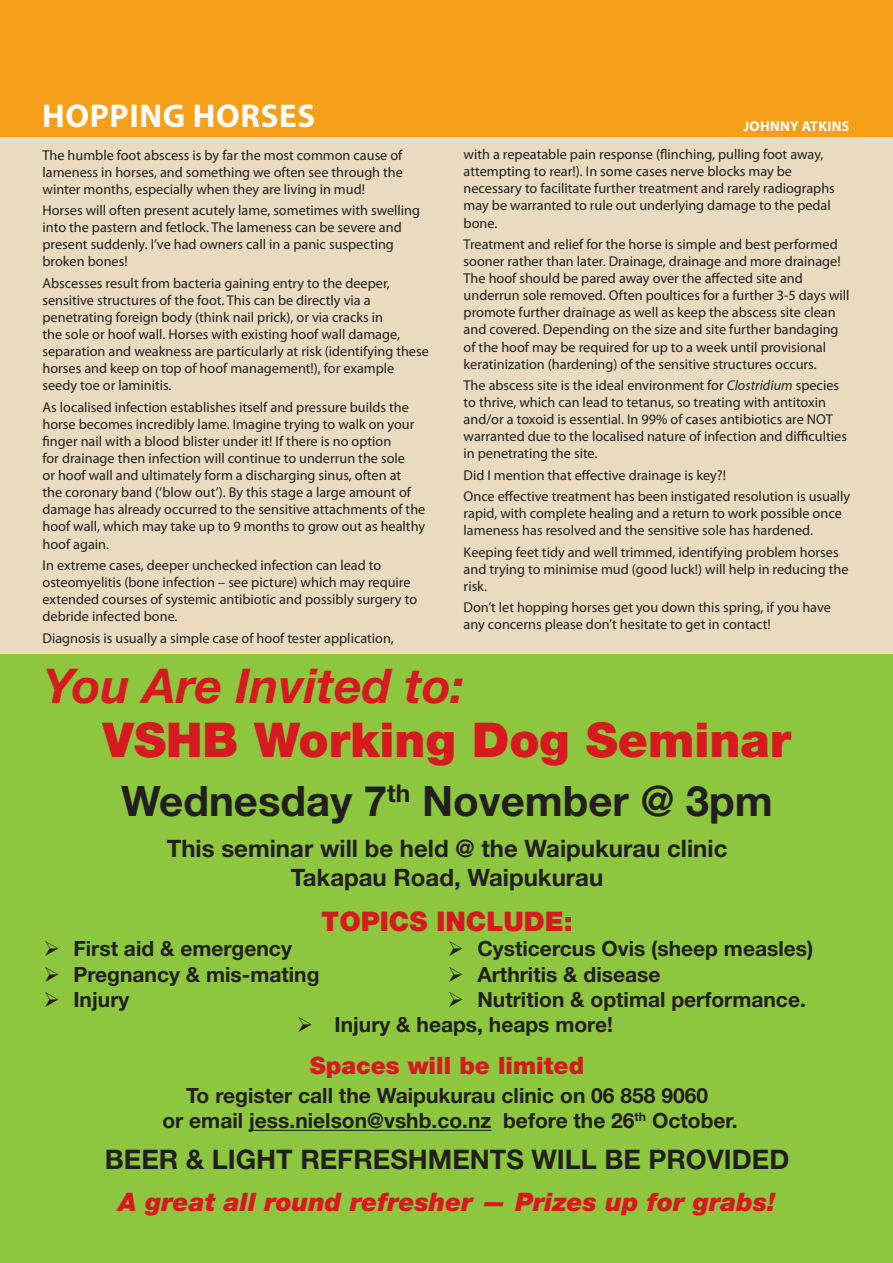
<style>
.page{position:relative;width:893px;height:1263px;background:#fff}
.page>*{position:absolute;margin:0;border:0;box-sizing:border-box;transform-origin:0 0}
.t1{font:900 48px "Helvetica Neue LT Std";color:#d71920}
.t2{font:italic 700 48px "Helvetica Neue LT Std";color:#d71920}
.t3{font:700 42px "Helvetica Neue LT Std";color:#231f20}
.t4{font:700 33px "Myriad Pro";letter-spacing:.02em;color:#fff}
.t5{font:700 27px "Helvetica Neue LT Std";color:#231f20}
.t6{font:900 27px "Helvetica Neue LT Std";color:#d71920}
.t7{font:italic 900 25.5px "Helvetica Neue LT Std";color:#d71920}
.t8{font:700 24px/28.8px "Helvetica Neue LT Std";color:#231f20;text-align:center}
.t9{font:900 24px "Helvetica Neue LT Std";color:#d71920}
.t10{font:700 21px/25.2px "Helvetica Neue LT Std";color:#231f20;text-align:center}
.t11{font:14.25px/17.1px "Myriad Pro";color:#231f20}
.t12{font:700 14.25px "Myriad Pro";letter-spacing:.02em;color:#fff}
.s1{font-style:italic}
</style>
<div class="page">
<div style="left:0;top:128px;width:893px;height:531px;background:#e9dbbf"></div>
<div style="left:0;top:0;width:893px;height:136px;background:#f6a01a"></div>
<div style="left:0;top:655px;width:893px;height:608px;background:#8dc63f"></div>
<hr style="left:249px;top:1130px;width:242px;height:1px;background:#231f20">
<h3 class="t4" style="left:42px;top:94px;width:271px">HOPPING HORSES</h3>
<p class="t11" style="left:43px;top:146px;width:362px;text-align:justify">The humble foot abscess is by far the most common cause of lameness in horses, and something we often see through the winter months, especially when they are living in mud!</p>
<p class="t11" style="left:43px;top:202px;width:379px">Horses will often present acutely lame, sometimes with swelling into the pastern and fetlock. The lameness can be severe and present suddenly. I’ve had owners call in a panic suspecting broken bones!</p>
<p class="t11" style="left:43px;top:274px;width:388px">Abscesses result from bacteria gaining entry to the deeper, sensitive structures of the foot. This can be directly via a penetrating foreign body (think nail prick), or via cracks in<br>the sole or hoof wall. Horses with existing hoof wall damage, separation and weakness are particularly at risk (identifying these horses and keep on top of hoof management!), for example seedy toe or laminitis.</p>
<p class="t11" style="left:43px;top:398px;width:384px">As localised infection establishes itself and pressure builds the horse becomes incredibly lame. Imagine trying to walk on your finger nail with a blood blister under it! If there is no option<br>for drainage then infection will continue to underrun the sole<br>or hoof wall and ultimately form a discharging sinus, often at<br>the coronary band (‘blow out’). By this stage a large amount of damage has already occurred to the sensitive attachments of the hoof wall, which may take up to 9 months to grow out as healthy hoof again.</p>
<p class="t11" style="left:43px;top:556px;width:376px">In extreme cases, deeper unchecked infection can lead to osteomyelitis (bone infection – see picture) which may require extended courses of systemic antibiotic and possibly surgery to debride infected bone.</p>
<p class="t11" style="left:43px;top:629px;width:353px">Diagnosis is usually a simple case of hoof tester application,</p>
<p class="t12" style="left:743px;top:117px;width:106px">JOH NNY ATKINS</p>
<p class="t11" style="left:464px;top:146px;width:373px">with a repeatable pain response (flinching, pulling foot away, attempting to rear!). In some cases nerve blocks may be necessary to facilitate further treatment and rarely radiographs may be warranted to rule out underlying damage to the pedal bone.</p>
<p class="t11" style="left:464px;top:235px;width:387px">Treatment and relief for the horse is simple and best performed sooner rather than later. Drainage, drainage and more drainage!<br>The hoof should be pared away over the affected site and underrun sole removed. Often poultices for a further 3-5 days will promote further drainage as well as keep the abscess site clean and covered. Depending on the size and site further bandaging of the hoof may be required for up to a week until provisional keratinization (hardening) of the sensitive structures occurs.</p>
<p class="t11" style="left:464px;top:376px;width:385px">The abscess site is the ideal environment for <span class="s1">Clostridium</span> species to thrive, which can lead to tetanus, so treating with antitoxin and/or a toxoid is essential. In 99% of cases antibiotics are NOT warranted due to the localised nature of infection and difficulties in penetrating the site.</p>
<p class="t11" style="left:464px;top:464px;width:388px;line-height:21.3px">Did I mention that effective drainage is key?!<br>Once effective treatment has been instigated resolution is usually</p>
<p class="t11" style="left:464px;top:505px;width:380px">rapid, with complete healing and a return to work possible once lameness has resolved and the sensitive sole has hardened.</p>
<p class="t11" style="left:464px;top:543px;width:386px">Keeping feet tidy and well trimmed, identifying problem horses and trying to minimise mud (good luck!) will help in reducing the risk.</p>
<p class="t11" style="left:464px;top:599px;width:369px">Don’t let hopping horses get you down this spring, if you have any concerns please don’t hesitate to get in contact!</p>
<h1 class="t2" style="left:44px;top:656px;width:422px">You Are Invited to:</h1>
<h1 class="t1" style="left:103px;top:711px;width:690px">VSHB Working Dog Seminar</h1>
<h2 class="t3" style="left:121px;top:775px;width:653px">Wednesday 7<sup>th</sup> November @ 3pm</h2>
<h3 class="t8" style="left:167px;top:834px;width:562px">This seminar will be held @ the Waipukurau clinic<br>Takapau Road, Waipukurau</h3>
<h3 class="t6" style="left:321px;top:905px;width:253px">Topics include:</h3>
<h3 class="t10" style="left:44px;top:936px;width:250px">➢ First aid &amp; emergency</h3>
<h3 class="t10" style="left:448px;top:936px;width:367px">➢ Cysticercus Ovis (sheep measles)</h3>
<h3 class="t10" style="left:44px;top:961px;width:277px">➢ Pregnancy &amp; mis-mating</h3>
<h3 class="t10" style="left:448px;top:961px;width:214px">➢ Arthritis &amp; disease</h3>
<h3 class="t10" style="left:44px;top:986px;width:87px">➢ Injury</h3>
<h3 class="t10" style="left:448px;top:986px;width:360px">➢ Nutrition &amp; optimal performance.</h3>
<h3 class="t10" style="left:297px;top:1011px;width:318px">➢ Injury &amp; heaps, heaps more!</h3>
<h3 class="t9" style="left:310px;top:1051px;width:276px">Spaces will be limited</h3>
<h3 class="t10" style="left:162px;top:1082px;width:577px">To register call the Waipukurau clinic on 06 858 9060<br>or email jess.nielson@vshb.co.nz before the 26<sup>th</sup> October.</h3>
<h3 class="t5" style="left:105px;top:1143px;width:564px">Beer &amp; light refreshments wi ll be pro</h3>
<h3 class="t5" style="left:707px;top:1143px;width:84px">vided</h3>
<h3 class="t7" style="left:119px;top:1186px;width:659px">A great all round refresher — Prizes up for grabs!</h3>
</div>
